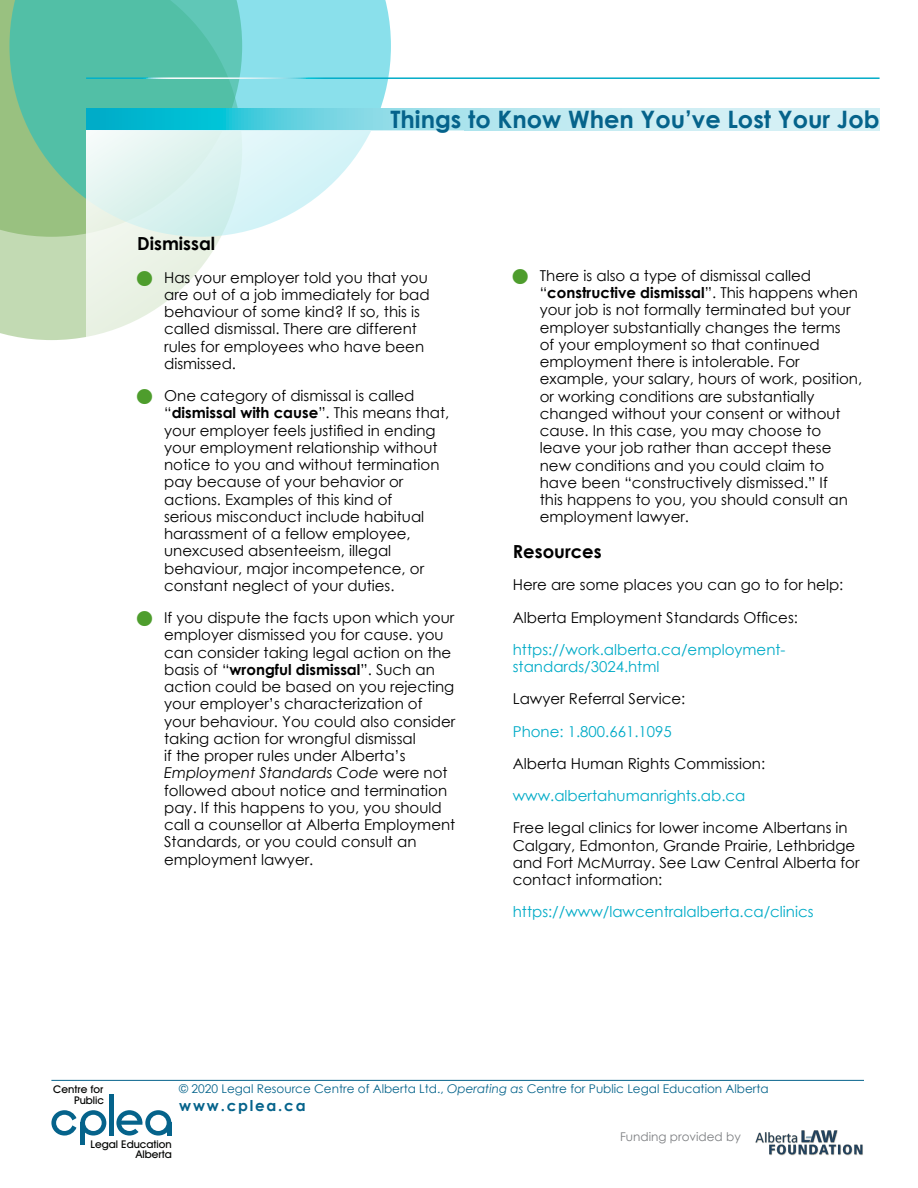
<style>
.page{position:relative;width:918px;height:1188px;background:#fff}
.page>*{position:absolute;margin:0;border:0;box-sizing:border-box;transform-origin:0 0}
.t1{font:700 24px "Century Gothic";color:#05638b}
.t2{font:700 18px "Century Gothic";color:#000}
.t3{font:15px/17.2px "Century Gothic";color:#000}
.t4{font:15px/17.2px "Century Gothic";color:#00abc7}
.t5{font:700 15px "Century Gothic";letter-spacing:.12em;color:#05638b}
.t6{font:12px "Century Gothic";color:#05638b}
.t7{font:12px "Century Gothic";color:#7c7e81}
.t8{font:700 10.65px/10.9px "Decker";color:#040503;text-align:right}
.s1{color:#4e9d2d}
.s2{font-weight:700}
.s3{font-style:italic}
</style>
<div class="page">
<svg style="left:0;top:0;width:86px;height:340px;background:#bbd5aa"></svg>
<svg style="left:9px;top:0;width:382px;height:237px;background:#6ecab8"></svg>
<svg style="left:86px;top:108px;width:794px;height:22px;background:#8cdce8"></svg>
<svg style="left:86px;top:130px;width:378px;height:207px"></svg>
<hr style="left:86px;top:77px;width:794px;height:2px;background:#fff">
<div style="left:109px;top:1094px;width:5px;height:42px;background:#05638b"></div>
<div style="left:80px;top:1122px;width:5px;height:22px;background:#05638b"></div>
<svg style="left:116px;top:1110px;width:55px;height:26px"></svg>
<svg style="left:51px;top:1110px;width:55px;height:26px"></svg>
<hr style="left:51px;top:1080px;width:813px;height:1px;background:#05638b">
<img style="left:755px;top:1130px;width:108px;height:26px">
<p class="t1" style="left:390px;top:101px;width:491px">Things to Know When You’ve Lost Your Job</p>
<p class="t2" style="left:137px;top:230px;width:80px">Dismissal</p>
<p class="t3" style="left:164px;top:268px;width:267px;text-indent:-27px"><span class="s1">■</span> Has your employer told you that you are out of a job immediately for bad behaviour of some kind? If so, this is called dismissal. There are different rules for employees who have been dismissed.</p>
<p class="t3" style="left:164px;top:387px;width:287px;text-indent:-27px"><span class="s1">■</span> One category of dismissal is called “<span class="s2">dismissal with cause</span>”. This means that, your employer feels justified in ending your employment relationship without notice to you and without termination pay because of your behavior or actions. Examples of this kind of<br>serious misconduct include habitual harassment of a fellow employee, unexcused absenteeism, illegal behaviour, major incompetence, or constant neglect of your duties.</p>
<p class="t3" style="left:164px;top:609px;width:293px;text-indent:-27px"><span class="s1">■</span> If you dispute the facts upon which your employer dismissed you for cause. you can consider taking legal action on the basis of “<span class="s2">wrongful dismissal</span>”. Such an action could be based on you rejecting your employer’s characterization of your behaviour. You could also consider taking action for wrongful dismissal<br>if the proper rules under Alberta’s <span class="s3">Employment Standards Code</span> were not followed about notice and termination pay. If this happens to you, you should call a counsellor at Alberta Employment Standards, or you could consult an employment lawyer.</p>
<p class="t3" style="left:540px;top:267px;width:324px;text-indent:-27px"><span class="s1">■</span> There is also a type of dismissal called “<span class="s2">constructive dismissal</span>”. This happens when your job is not formally terminated but your employer substantially changes the terms<br>of your employment so that continued employment there is intolerable. For example, your salary, hours of work, position, or working conditions are substantially changed without your consent or without cause. In this case, you may choose to leave your job rather than accept these new conditions and you could claim to have been “constructively dismissed.” If<br>this happens to you, you should consult an employment lawyer.</p>
<p class="t2" style="left:513px;top:538px;width:90px">Resources</p>
<p class="t3" style="left:513px;top:576px;width:332px">Here are some places you can go to for help:</p>
<p class="t3" style="left:513px;top:608px;width:287px">Alberta Employment Standards Offices:</p>
<p class="t4" style="left:513px;top:641px;width:274px">https://work.alberta.ca/employment&shy;standards/3024.html</p>
<p class="t3" style="left:513px;top:690px;width:174px">Lawyer Referral Service:</p>
<p class="t4" style="left:513px;top:722px;width:160px">Phone: 1.800.661.1095</p>
<p class="t3" style="left:513px;top:755px;width:254px">Alberta Human Rights Commission:</p>
<p class="t4" style="left:513px;top:787px;width:234px">www.albertahumanrights.ab.ca</p>
<p class="t3" style="left:513px;top:819px;width:348px">Free legal clinics for lower income Albertans in Calgary, Edmonton, Grande Prairie, Lethbridge and Fort McMurray. See Law Central Alberta for contact information:</p>
<p class="t4" style="left:513px;top:903px;width:302px">https://www/lawcentralalberta.ca/clinics</p>
<p class="t6" style="left:179px;top:1081px;width:591px">© 2020 Legal Resource Centre of Alberta Ltd., <span class="s3">Operating as</span> Centre for Public Legal Education Alberta</p>
<p class="t5" style="left:179px;top:1094px;width:128px">www.cplea.ca</p>
<p class="t7" style="left:620px;top:1129px;width:122px">Funding provided by</p>
<p class="t8" style="left:53px;top:1084px;width:52px">Centre for<br>Public</p>
<p class="t8" style="left:90px;top:1138px;width:83px">Legal Education<br>Alberta</p>
</div>
